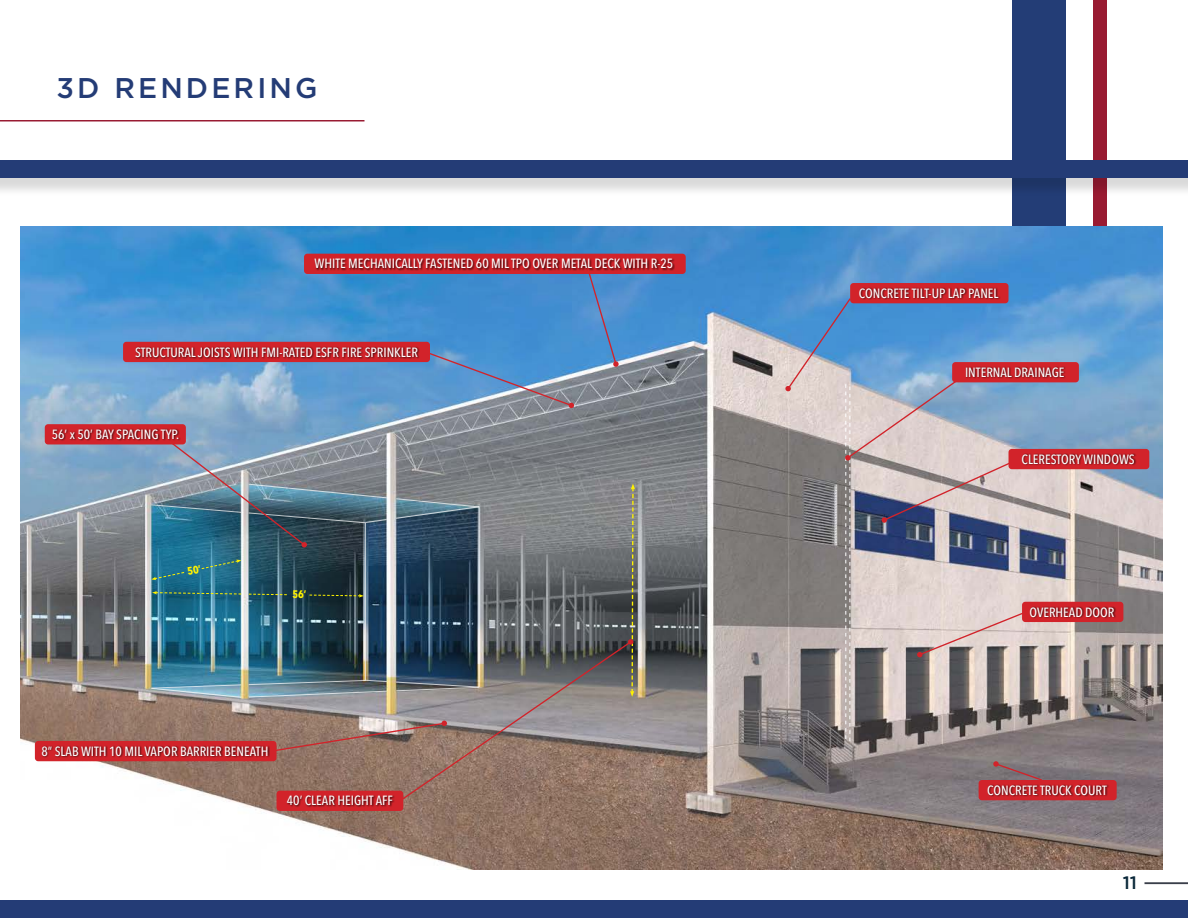
<style>
.page{position:relative;width:1188px;height:918px;background:#fff}
.page>*{position:absolute;margin:0;border:0;box-sizing:border-box;transform-origin:0 0}
.t1{font:500 28.5px "Gotham";letter-spacing:.11em;color:#243c76}
.t2{font:500 18px "Gotham";color:#0a283a}
.t3{font:500 13.2px "Avenir Next Condensed";color:#fff}
.t4{font:700 10.95px "Avenir Next Condensed";color:#fff200}
</style>
<div class="page">
<div style="left:1094px;top:0;width:13px;height:354px;background:#991b32"></div>
<div style="left:1012px;top:0;width:54px;height:226px;background:#233d76"></div>
<img style="left:20px;top:227px;width:1143px;height:643px">
<div style="left:304px;top:254px;width:382px;height:20px;background:#d2232a;border-radius:3px"></div>
<div style="left:314px;top:258px;width:361px;height:13px;background:#000;opacity:.75"></div>
<div style="left:123px;top:342px;width:307px;height:20px;background:#d2232a;border-radius:3px"></div>
<div style="left:135px;top:346px;width:285px;height:13px;background:#000;opacity:.75"></div>
<div style="left:277px;top:791px;width:126px;height:20px;background:#d2232a;border-radius:3px"></div>
<div style="left:286px;top:795px;width:109px;height:13px;background:#000;opacity:.75"></div>
<div style="left:35px;top:741px;width:242px;height:20px;background:#d2232a;border-radius:3px"></div>
<div style="left:41px;top:745px;width:229px;height:13px;background:#000;opacity:.75"></div>
<div style="left:979px;top:780px;width:138px;height:20px;background:#d2232a;border-radius:3px"></div>
<div style="left:987px;top:784px;width:122px;height:14px;background:#000;opacity:.75"></div>
<div style="left:1022px;top:602px;width:101px;height:20px;background:#d2232a;border-radius:3px"></div>
<div style="left:1029px;top:606px;width:88px;height:13px;background:#000;opacity:.75"></div>
<div style="left:952px;top:362px;width:127px;height:20px;background:#d2232a;border-radius:3px"></div>
<div style="left:965px;top:366px;width:102px;height:14px;background:#000;opacity:.75"></div>
<div style="left:1009px;top:449px;width:140px;height:20px;background:#d2232a;border-radius:3px"></div>
<div style="left:1021px;top:453px;width:116px;height:13px;background:#000;opacity:.75"></div>
<div style="left:850px;top:283px;width:159px;height:20px;background:#d2232a;border-radius:3px"></div>
<div style="left:859px;top:287px;width:142px;height:14px;background:#000;opacity:.75"></div>
<svg style="left:424px;top:350px;width:150px;height:58px"></svg>
<svg style="left:586px;top:266px;width:33px;height:101px"></svg>
<svg style="left:993px;top:761px;width:51px;height:19px"></svg>
<svg style="left:785px;top:297px;width:243px;height:444px"></svg>
<div style="left:45px;top:424px;width:141px;height:20px;background:#d2232a;border-radius:3px"></div>
<div style="left:52px;top:428px;width:129px;height:14px;background:#000;opacity:.75"></div>
<div style="left:0;top:900px;width:1188px;height:18px;background:#243c76"></div>
<div style="left:0;top:163px;width:1188px;height:34px;background:#000;opacity:.15"></div>
<div style="left:0;top:160px;width:1188px;height:18px;background:#243c76"></div>
<hr style="left:0;top:120px;width:364px;height:2px;background:#991b32">
<hr style="left:1144px;top:882px;width:44px;height:2px;background:#3a3f4a">
<img style="left:151px;top:433px;width:484px;height:370px">
<h1 class="t1" style="left:57px;top:69px;width:263px">3D RENDERING</h1>
<p class="t3" style="left:314px;top:256px;width:360px">WHITE MECHANICALLY FASTENED 60 MIL TPO OVER METAL DECK WITH R-25</p>
<p class="t3" style="left:135px;top:344px;width:285px">STRUCTURAL JOISTS WITH FMI-RATED ESFR FIRE SPRINKLER</p>
<p class="t3" style="left:52px;top:426px;width:129px">56’ x 50’ BAY SPACING TYP.</p>
<p class="t4" style="left:292px;top:587px;width:15px">56’</p>
<p class="t3" style="left:41px;top:743px;width:229px">8” SLAB WITH 10 MIL VAPOR BARRIER BENEATH</p>
<p class="t3" style="left:287px;top:793px;width:108px">40’ CLEAR HEIGHT AFF</p>
<p class="t3" style="left:859px;top:285px;width:141px">CONCRETE TILT-UP LAP PANEL</p>
<p class="t3" style="left:965px;top:364px;width:101px">INTERNAL DRAINAGE</p>
<p class="t3" style="left:1022px;top:451px;width:115px">CLERESTORY WINDOWS</p>
<p class="t3" style="left:1029px;top:604px;width:87px">OVERHEAD DOOR</p>
<p class="t3" style="left:987px;top:782px;width:121px">CONCRETE TRUCK COURT</p>
<h2 class="t2" style="left:1123px;top:871px;width:16px">11</h2>
</div>
